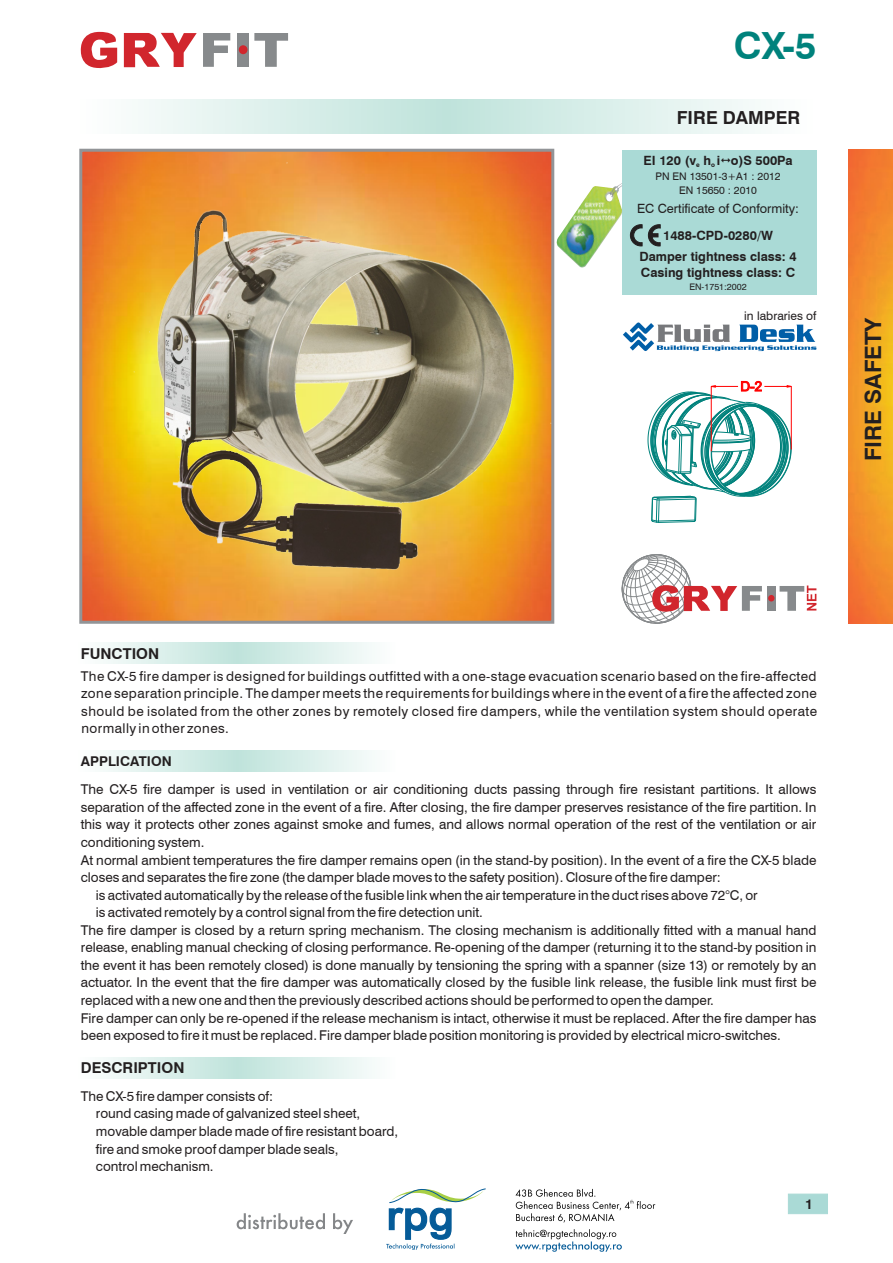
<style>
.page{position:relative;width:893px;height:1263px;background:#fff}
.page>*{position:absolute;margin:0;border:0;box-sizing:border-box;transform-origin:0 0}
.t1{font:700 37.5px "Swiss 721 BT";color:#00827c}
.t2{font:700 22.5px "Swiss 721 BT";color:#231f20}
.t3{font:700 18px "Swiss 721 BT";color:#231f20}
.t4{font:700 15px "Swiss 721 BT";color:#231f20}
.t5{font:700 13.8px "Swiss 721 BT";color:#231f20}
.t6{font:13.5px/17.5px "Swiss 721 BT";color:#231f20;text-align:justify}
.t7{font:700 13.5px "Swiss 721 BT";color:#231f20}
.t8{font:13.5px "Arial";color:#f00}
.t9{font:700 12.75px/20.9px "Swiss 721 BT";color:#231f20;text-align:center}
.t10{font:12.75px "Swiss 721 BT";color:#231f20}
.t11{font:12px "Swiss 721 BT";color:#231f20}
.t12{font:10.5px/13.6px "Swiss 721 BT";color:#231f20;text-align:center}
.t13{font:9px "Swiss 721 BT";color:#231f20}
</style>
<div class="page">
<svg style="left:254px;top:33px;width:34px;height:34px"></svg>
<div style="left:237px;top:33px;width:12px;height:34px;background:#878a8c"></div>
<div style="left:239px;top:45px;width:9px;height:9px;background:#d1262d;border-radius:50%"></div>
<svg style="left:203px;top:33px;width:27px;height:34px"></svg>
<svg style="left:80px;top:32px;width:117px;height:37px"></svg>
<svg style="left:138px;top:100px;width:617px;height:34px;background:#dbefeb"></svg>
<img style="left:848px;top:150px;width:45px;height:473px">
<div style="left:622px;top:150px;width:194px;height:144px;background:#aadad6"></div>
<svg style="left:103px;top:648px;width:269px;height:16px;background:#d9eee9"></svg>
<svg style="left:103px;top:750px;width:269px;height:22px;background:#d9eee9"></svg>
<svg style="left:103px;top:1057px;width:269px;height:21px;background:#d9eee9"></svg>
<svg style="left:630px;top:224px;width:31px;height:22px"></svg>
<div style="left:788px;top:1194px;width:40px;height:20px;background:#aadad6"></div>
<svg style="left:623px;top:322px;width:193px;height:29px"></svg>
<img style="left:79px;top:118px;width:495px;height:530px">
<svg style="left:648px;top:381px;width:144px;height:142px"></svg>
<img style="left:555px;top:183px;width:67px;height:86px">
<div style="left:767px;top:586px;width:8px;height:25px;background:#878a8c"></div>
<svg style="left:768px;top:595px;width:6px;height:6px"></svg>
<svg style="left:622px;top:554px;width:140px;height:69px"></svg>
<svg style="left:780px;top:585px;width:36px;height:26px"></svg>
<svg style="left:386px;top:1188px;width:100px;height:62px"></svg>
<svg style="left:237px;top:1213px;width:116px;height:21px"></svg>
<svg style="left:515px;top:1189px;width:140px;height:33px"></svg>
<svg style="left:515px;top:1229px;width:107px;height:23px"></svg>
<h1 class="t1" style="left:734px;top:23px;width:84px">CX-5</h1>
<h3 class="t3" style="left:677px;top:107px;width:125px">FIRE DAMPER</h3>
<p class="t9" style="left:643px;top:150px;width:151px">EI 120 (v<sub>e</sub> h<sub>o</sub> i o)S 500Pa</p>
<p class="t12" style="left:655px;top:169px;width:127px">PN EN 13501-3+A1 : 2012<br>EN 15650 : 2010</p>
<p class="t10" style="left:637px;top:201px;width:163px">EC Certificate of Conformity:</p>
<p class="t9" style="left:639px;top:225px;width:159px">1488-CPD-0280/W<br>Damper tightness class: 4</p>
<p class="t9" style="left:641px;top:262px;width:156px">Casing tightness class: C</p>
<p class="t13" style="left:689px;top:282px;width:59px">EN-1751:2002</p>
<p class="t11" style="left:744px;top:308px;width:74px">in labraries of</p>
<p class="t8" style="left:740px;top:377px;width:23px">D-2</p>
<h2 class="t2" style="left:860px;top:461px;width:145px;rotate:-90deg">FIRE SAFETY</h2>
<p class="t4" style="left:81px;top:644px;width:80px">FUNCTION</p>
<p class="t6" style="left:81px;top:667px;width:738px">The CX-5 fire damper is designed for buildings outfitted with a one-stage evacuation scenario based on the fire-affected zone separation principle. The damper meets the requirements for buildings where in the event of a fire the affected zone should be isolated from the other zones by remotely closed fire dampers, while the ventilation system should operate normally in other zones.</p>
<p class="t7" style="left:81px;top:753px;width:92px">APPLICATION</p>
<p class="t6" style="left:81px;top:781px;width:737px">The CX-5 fire damper is used in ventilation or air conditioning ducts passing through fire resistant partitions. It allows</p>
<p class="t6" style="left:81px;top:798px;width:737px">separation of the affected zone in the event of a fire. After closing, the fire damper preserves resistance of the fire partition. In</p>
<p class="t6" style="left:81px;top:816px;width:737px">this way it protects other zones against smoke and fumes, and allows normal operation of the rest of the ventilation or air</p>
<p class="t6" style="left:81px;top:833px;width:125px">conditioning system.</p>
<p class="t6" style="left:81px;top:851px;width:737px">At normal ambient temperatures the fire damper remains open (in the stand-by position). In the event of a fire the CX-5 blade</p>
<p class="t6" style="left:81px;top:868px;width:642px">closes and separates the fire zone (the damper blade moves to the safety position). Closure of the fire damper:</p>
<p class="t6" style="left:96px;top:886px;width:663px">is activated automatically by the release of the fusible link when the air temperature in the duct rises above 72°C, or</p>
<p class="t6" style="left:96px;top:903px;width:389px">is activated remotely by a control signal from the fire detection unit.</p>
<p class="t6" style="left:81px;top:921px;width:737px">The fire damper is closed by a return spring mechanism. The closing mechanism is additionally fitted with a manual hand</p>
<p class="t6" style="left:81px;top:938px;width:737px">release, enabling manual checking of closing performance. Re-opening of the damper (returning it to the stand-by position in</p>
<p class="t6" style="left:81px;top:956px;width:737px">the event it has been remotely closed) is done manually by tensioning the spring with a spanner (size 13) or remotely by an</p>
<p class="t6" style="left:81px;top:974px;width:737px">actuator. In the event that the fire damper was automatically closed by the fusible link release, the fusible link must first be</p>
<p class="t6" style="left:81px;top:991px;width:635px">replaced with a new one and then the previously described actions should be performed to open the damper.</p>
<p class="t6" style="left:81px;top:1009px;width:737px">Fire damper can only be re-opened if the release mechanism is intact, otherwise it must be replaced. After the fire damper has</p>
<p class="t6" style="left:81px;top:1026px;width:702px">been exposed to fire it must be replaced. Fire damper blade position monitoring is provided by electrical micro-switches.</p>
<p class="t4" style="left:81px;top:1059px;width:105px">DESCRIPTION</p>
<p class="t6" style="left:96px;top:1087px;width:304px;text-align:left;text-indent:-15px">The CX-5 fire damper consists of:<br>round casing made of galvanized steel sheet, movable damper blade made of fire resistant board, fire and smoke proof damper blade seals,<br>control mechanism.</p>
<p class="t5" style="left:805px;top:1195px;width:9px">1</p>
</div>
